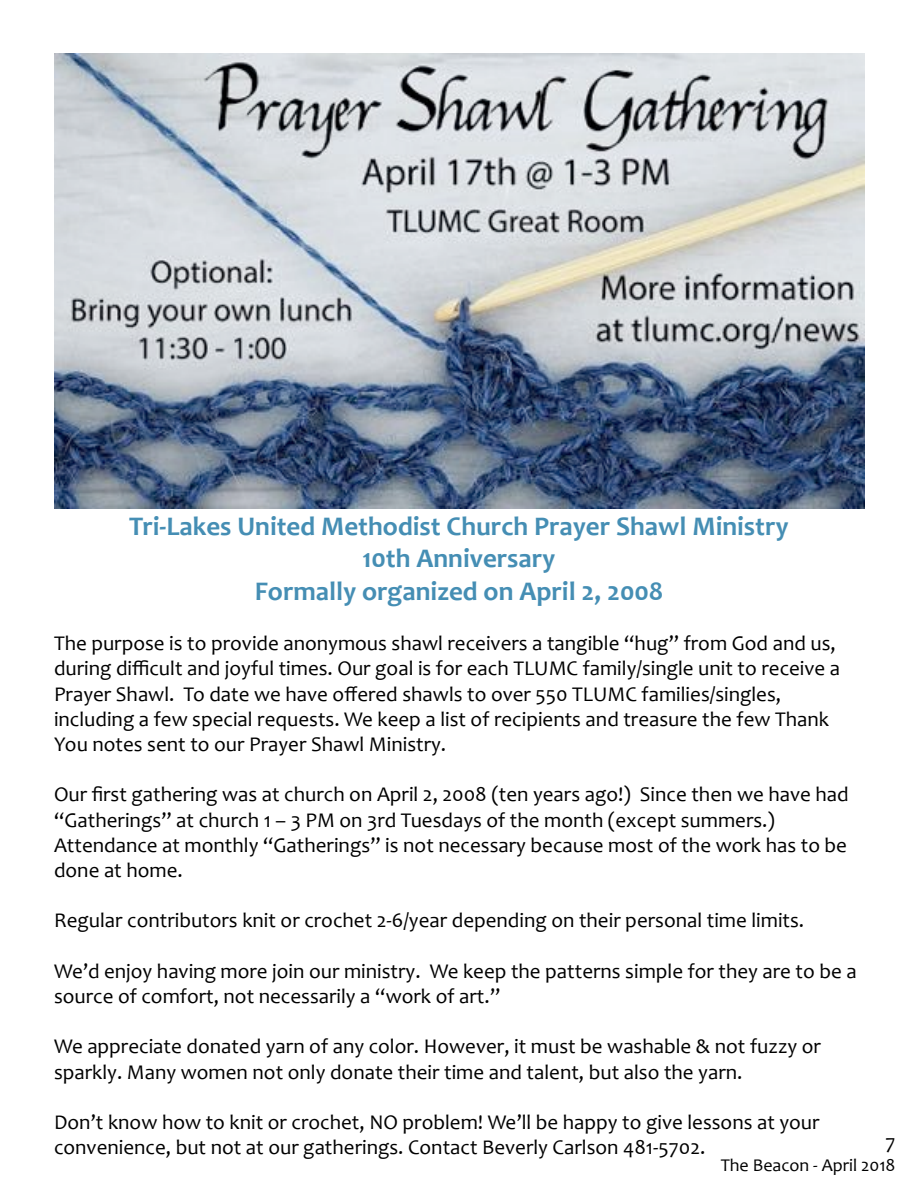
<style>
.page{position:relative;width:918px;height:1188px;background:#fff}
.page>*{position:absolute;margin:0;border:0;box-sizing:border-box;transform-origin:0 0}
.t1{font:700 27px/32.4px "Candara";color:#458eb4;text-align:center}
.t2{font:21px/25.2px "Candara";color:#000}
.t3{font:18px "Candara";color:#000}
</style>
<div class="page">
<img style="left:54px;top:53px;width:810px;height:456px">
<p class="t1" style="left:129px;top:510px;width:661px">Tri-Lakes United Methodist Church Prayer Shawl Ministry<br>10th Anniversary<br>Formally organized on April 2, 2008</p>
<p class="t2" style="left:54px;top:630px;width:788px">The purpose is to provide anonymous shawl receivers a tangible “hug” from God and us, during difficult and joyful times. Our goal is for each TLUMC family/single unit to receive a Prayer Shawl. To date we have offered shawls to over 550 TLUMC families/singles, including a few special requests. We keep a list of recipients and treasure the few Thank You notes sent to our Prayer Shawl Ministry.</p>
<p class="t2" style="left:54px;top:782px;width:796px">Our first gathering was at church on April 2, 2008 (ten years ago!) Since then we have had “Gatherings” at church 1 – 3 PM on 3rd Tuesdays of the month (except summers.)<br>Attendance at monthly “Gatherings” is not necessary because most of the work has to be done at home.</p>
<p class="t2" style="left:54px;top:908px;width:752px">Regular contributors knit or crochet 2-6/year depending on their personal time limits.</p>
<p class="t2" style="left:54px;top:958px;width:804px">We’d enjoy having more join our ministry. We keep the patterns simple for they are to be a source of comfort, not necessarily a “work of art.”</p>
<p class="t2" style="left:54px;top:1034px;width:769px">We appreciate donated yarn of any color. However, it must be washable &amp; not fuzzy or sparkly. Many women not only donate their time and talent, but also the yarn.</p>
<p class="t2" style="left:54px;top:1109px;width:767px">Don’t know how to knit or crochet, NO problem! We’ll be happy to give lessons at your convenience, but not at our gatherings. Contact Beverly Carlson 481-5702.</p>
<p class="t2" style="left:886px;top:1129px;width:11px">7</p>
<p class="t3" style="left:721px;top:1154px;width:176px">The Beacon - April 2018</p>
</div>
